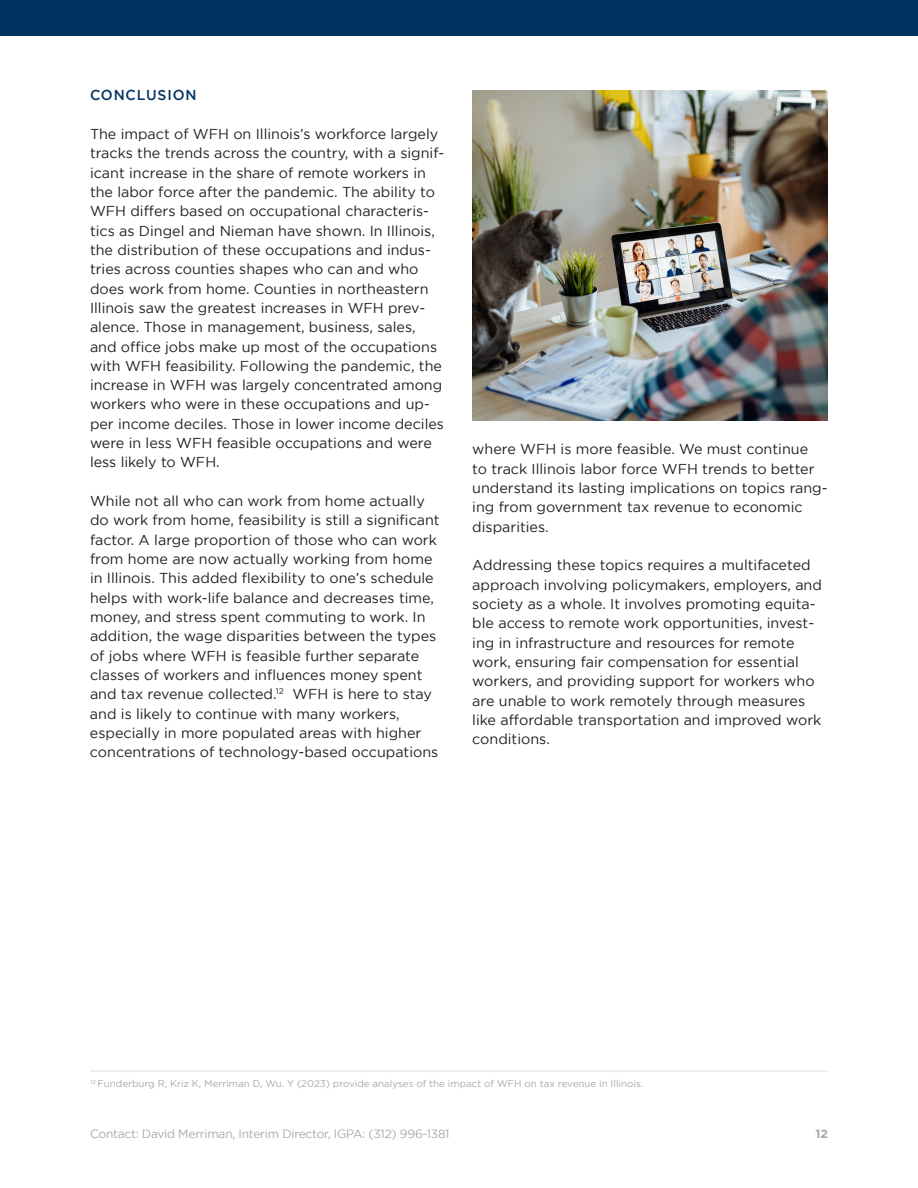
<style>
.page{position:relative;width:918px;height:1188px;background:#fff}
.page>*{position:absolute;margin:0;border:0;box-sizing:border-box;transform-origin:0 0}
.t1{font:14.4px/19.4px "Gotham";color:#231f20}
.t2{font:500 14.4px "Gotham";letter-spacing:.06em;color:#003361}
.t3{font:12px "Gotham";letter-spacing:-.02em;color:#a8a9ad}
.t4{font:700 12px "Gotham";color:#a8a9ad}
.t5{font:9.75px "Gotham";color:#a8a9ad}
</style>
<div class="page">
<div style="left:0;top:0;width:918px;height:36px;background:#003361"></div>
<img style="left:472px;top:90px;width:356px;height:331px">
<hr style="left:90px;top:1071px;width:738px;height:1px;background:#a8a9ad">
<p class="t2" style="left:90px;top:87px;width:108px">CONCLUSION</p>
<p class="t1" style="left:90px;top:124px;width:356px">The impact of WFH on Illinois’s workforce largely tracks the trends across the country, with a signif&shy;icant increase in the share of remote workers in the labor force after the pandemic. The ability to WFH differs based on occupational characteris&shy;tics as Dingel and Nieman have shown. In Illinois, the distribution of these occupations and indus&shy;tries across counties shapes who can and who does work from home. Counties in northeastern Illinois saw the greatest increases in WFH prev&shy;alence. Those in management, business, sales, and office jobs make up most of the occupations with WFH feasibility. Following the pandemic, the increase in WFH was largely concentrated among workers who were in these occupations and up&shy;per income deciles. Those in lower income deciles were in less WFH feasible occupations and were less likely to WFH.</p>
<p class="t1" style="left:90px;top:491px;width:351px">While not all who can work from home actually do work from home, feasibility is still a significant factor. A large proportion of those who can work from home are now actually working from home in Illinois. This added flexibility to one’s schedule helps with work-life balance and decreases time, money, and stress spent commuting to work. In addition, the wage disparities between the types of jobs where WFH is feasible further separate classes of workers and influences money spent and tax revenue collected.<sup>12</sup> WFH is here to stay and is likely to continue with many workers, especially in more populated areas with higher concentrations of technology-based occupations</p>
<p class="t1" style="left:472px;top:439px;width:357px">where WFH is more feasible. We must continue<br>to track Illinois labor force WFH trends to better understand its lasting implications on topics rang&shy;ing from government tax revenue to economic disparities.</p>
<p class="t1" style="left:472px;top:555px;width:351px">Addressing these topics requires a multifaceted approach involving policymakers, employers, and society as a whole. It involves promoting equita&shy;ble access to remote work opportunities, invest&shy;ing in infrastructure and resources for remote work, ensuring fair compensation for essential workers, and providing support for workers who are unable to work remotely through measures like affordable transportation and improved work conditions.</p>
<p class="t5" style="left:90px;top:1078px;width:554px"><sup>12</sup> Funderburg R, Kriz K, Merriman D, Wu. Y (2023) provide analyses of the impact of WFH on tax revenue in Illinois.</p>
<p class="t3" style="left:90px;top:1127px;width:361px">Contact: David Merriman, Interim Director, IGPA: (312) 996-1381</p>
<p class="t4" style="left:815px;top:1127px;width:14px">12</p>
</div>
